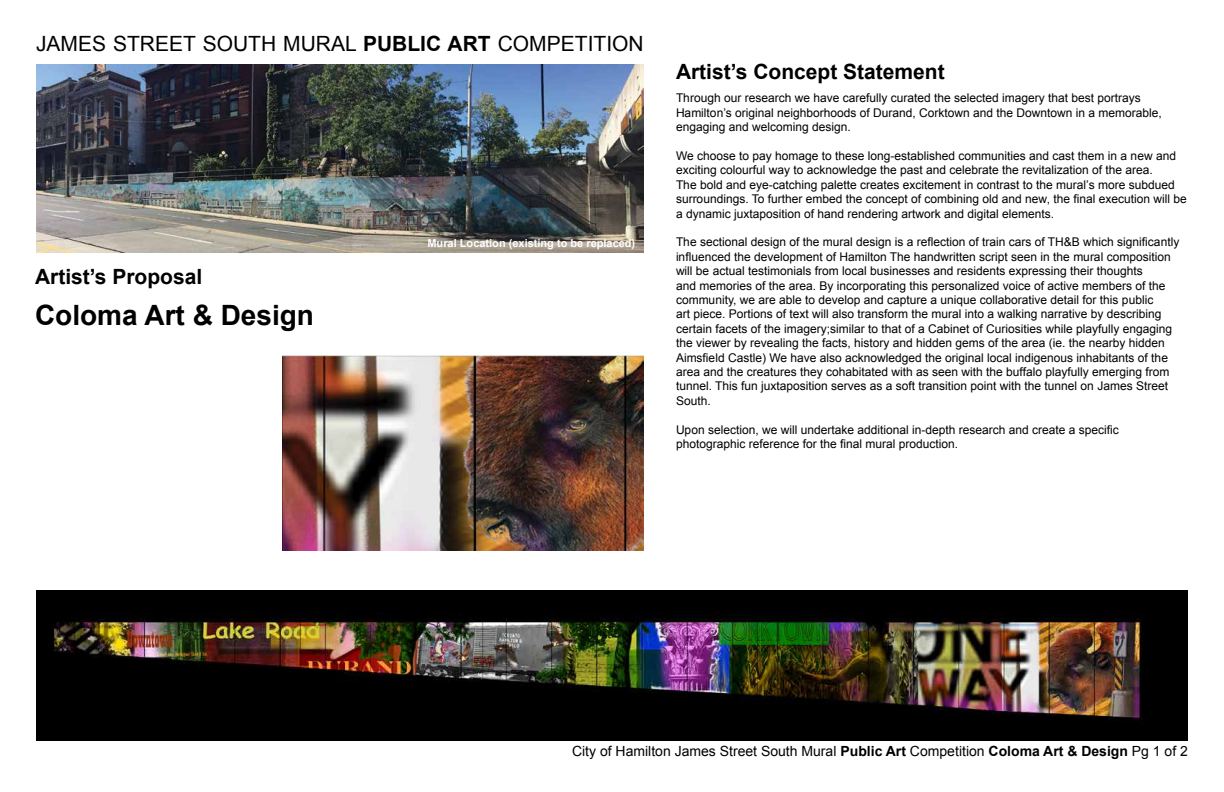
<style>
.page{position:relative;width:1224px;height:792px;background:#fff}
.page>*{position:absolute;margin:0;border:0;box-sizing:border-box;transform-origin:0 0}
.t1{font:700 28px "Arial";color:#000}
.t2{font:21px "Arial";color:#000}
.t3{font:700 21px "Arial";color:#000}
.t4{font:14px "Arial";color:#000}
.t5{font:12px/14.4px "Arial";color:#000}
.t6{font:700 11px "Arial";color:#fff}
.s1{font-weight:700}
</style>
<div class="page">
<img style="left:36px;top:64px;width:608px;height:188px">
<img style="left:283px;top:356px;width:361px;height:195px">
<img style="left:36px;top:590px;width:1152px;height:151px">
<h1 class="t2" style="left:36px;top:30px;width:609px">JAMES STREET SOUTH MURAL <span class="s1">PUBLIC ART</span> COMPETITION</h1>
<p class="t3" style="left:35px;top:263px;width:169px">Artist’s Proposal</p>
<h1 class="t1" style="left:35px;top:297px;width:280px">Coloma Art &amp; Design</h1>
<h4 class="t6" style="left:428px;top:236px;width:209px">Mural Location (existing to be replaced)</h4>
<h1 class="t3" style="left:676px;top:58px;width:270px">Artist’s Concept Statement</h1>
<p class="t5" style="left:676px;top:91px;width:487px">Through our research we have carefully curated the selected imagery that best portrays<br>Hamilton’s original neighborhoods of Durand, Corktown and the Downtown in a memorable, engaging and welcoming design.</p>
<p class="t5" style="left:676px;top:149px;width:502px">We choose to pay homage to these long-established communities and cast them in a new and exciting colourful way to acknowledge the past and celebrate the revitalization of the area.<br>The bold and eye-catching palette creates excitement in contrast to the mural’s more subdued</p>
<p class="t5" style="left:676px;top:192px;width:512px">surroundings. To further embed the concept of combining old and new, the final execution will be</p>
<p class="t5" style="left:676px;top:206px;width:380px">a dynamic juxtaposition of hand rendering artwork and digital elements.</p>
<p class="t5" style="left:676px;top:235px;width:505px">The sectional design of the mural design is a reflection of train cars of TH&amp;B which significantly influenced the development of Hamilton The handwritten script seen in the mural composition</p>
<p class="t5" style="left:676px;top:264px;width:468px">will be actual testimonials from local businesses and residents expressing their thoughts</p>
<p class="t5" style="left:676px;top:278px;width:491px">and memories of the area. By incorporating this personalized voice of active members of the</p>
<p class="t5" style="left:676px;top:293px;width:498px">community, we are able to develop and capture a unique collaborative detail for this public<br>art piece. Portions of text will also transform the mural into a walking narrative by describing certain facets of the imagery;similar to that of a Cabinet of Curiosities while playfully engaging the viewer by revealing the facts, history and hidden gems of the area (ie. the nearby hidden</p>
<p class="t5" style="left:676px;top:350px;width:494px">Aimsfield Castle) We have also acknowledged the original local indigenous inhabitants of the</p>
<p class="t5" style="left:676px;top:365px;width:495px;text-align:justify">area and the creatures they cohabitated with as seen with the buffalo playfully emerging from tunnel. This fun juxtaposition serves as a soft transition point with the tunnel on James Street South.</p>
<p class="t5" style="left:676px;top:422px;width:444px">Upon selection, we will undertake additional in-depth research and create a specific photographic reference for the final mural production.</p>
<p class="t4" style="left:572px;top:742px;width:617px">City of Hamilton James Street South Mural <span class="s1">Public Art</span> Competition <span class="s1">Coloma Art &amp; Design</span> Pg 1 of 2</p>
</div>
